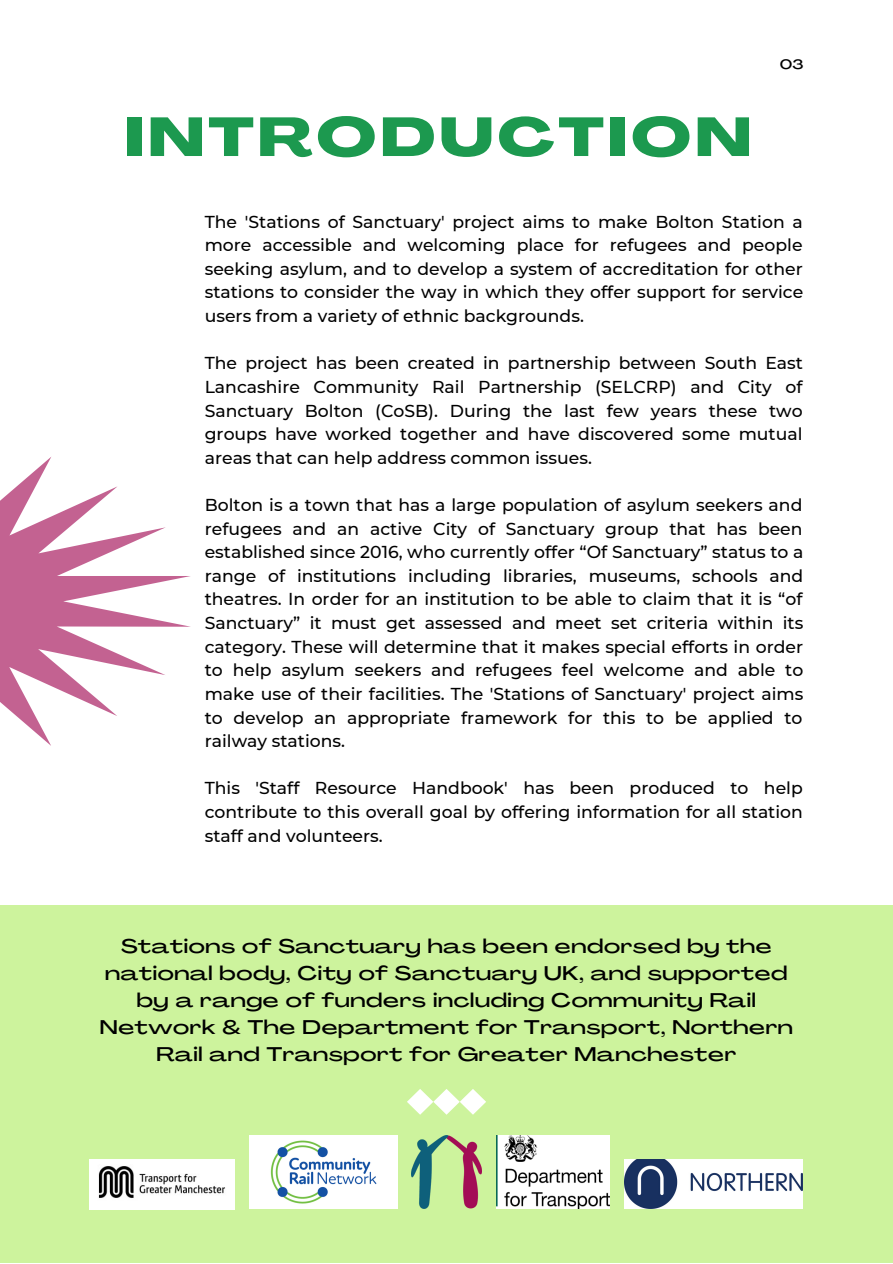
<style>
.page{position:relative;width:893px;height:1264px;background:#fff}
.page>*{position:absolute;margin:0;border:0;box-sizing:border-box;transform-origin:0 0}
.t1{font:800 54px "Agrandir Grand";letter-spacing:.07em;color:#1c994f}
.t2{font:500 19.5px/27px "Agrandir Grand";letter-spacing:.035em;color:#000;text-align:center}
.t3{font:500 17.25px/23.5px "Montserrat";color:#000;text-align:justify}
.t4{font:500 13.5px "Agrandir Grand";color:#000}
</style>
<div class="page">
<div style="left:0;top:904px;width:892px;height:358px;background:#cdf39d"></div>
<svg style="left:0;top:457px;width:191px;height:289px"></svg>
<svg style="left:407px;top:1089px;width:79px;height:25px"></svg>
<img style="left:411px;top:1135px;width:70px;height:73px">
<img style="left:250px;top:1135px;width:147px;height:73px">
<img style="left:624px;top:1159px;width:178px;height:49px">
<img style="left:496px;top:1135px;width:113px;height:73px">
<img style="left:89px;top:1159px;width:145px;height:50px">
<h1 class="t1" style="left:125px;top:115px;width:628px">INTRODUCTION</h1>
<p class="t4" style="left:779px;top:59px;width:25px">03</p>
<p class="t3" style="left:205px;top:210px;width:600px">The 'Stations of Sanctuary' project aims to make Bolton Station a more accessible and welcoming place for refugees and people seeking asylum, and to develop a system of accreditation for other stations to consider the way in which they offer support for service users from a variety of ethnic backgrounds.</p>
<p class="t3" style="left:205px;top:351px;width:599px">The project has been created in partnership between South East Lancashire Community Rail Partnership (SELCRP) and City of Sanctuary Bolton (CoSB). During the last few years these two groups have worked together and have discovered some mutual areas that can help address common issues.</p>
<p class="t3" style="left:205px;top:493px;width:600px">Bolton is a town that has a large population of asylum seekers and refugees and an active City of Sanctuary group that has been established since 2016, who currently offer “Of Sanctuary” status to a range of institutions including libraries, museums, schools and theatres. In order for an institution to be able to claim that it is “of Sanctuary” it must get assessed and meet set criteria within its category. These will determine that it makes special efforts in order to help asylum seekers and refugees feel welcome and able to make use of their facilities. The 'Stations of Sanctuary' project aims to develop an appropriate framework for this to be applied to railway stations.</p>
<p class="t3" style="left:205px;top:776px;width:599px">This 'Staff Resource Handbook' has been produced to help contribute to this overall goal by offering information for all station staff and volunteers.</p>
<p class="t2" style="left:100px;top:934px;width:694px">Stations of Sanctuary has been endorsed by the national body, City of Sanctuary UK, and supported by a range of funders including Community Rail Network &amp; The Department for Transport, Northern Rail and Transport for Greater Manchester</p>
</div>
